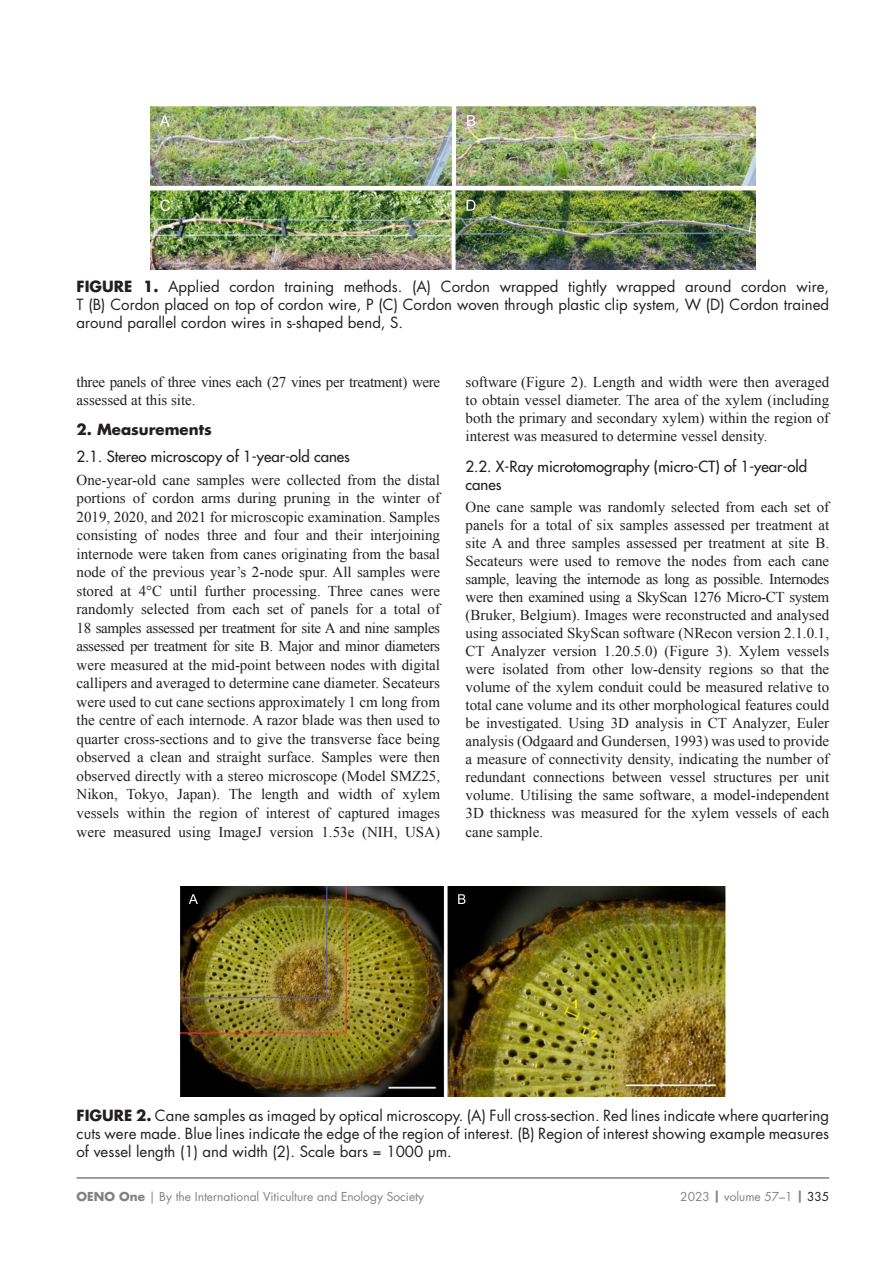
<style>
.page{position:relative;width:893px;height:1263px;background:#fff}
.page>*{position:absolute;margin:0;border:0;box-sizing:border-box;transform-origin:0 0}
.CORPS_texte_courant{font:15px/18px "Times New Roman";color:#231f20;text-align:justify}
.CORPS_FIGURE-Titre5{font:15px/18px "Futura Std";color:#231f20;text-align:justify}
.CORPS_TITRE_3_sous-p{font:500 15px/18px "Futura Std";color:#231f20}
.CORPS_texte_courant-2{font:15px/18.5px "Times New Roman";letter-spacing:-.025em;color:#231f20}
.CORPS_TITRE_2-paragr{font:700 15px "Futura Std";color:#231f20}
.t1{font:12px "Futura Std";color:#808285}
.s1{font-weight:700}
.s2{color:#231f20}
</style>
<div class="page">
<hr style="left:77px;top:1177px;width:752px;height:2px;background:#808285">
<img style="left:150px;top:106px;width:606px;height:164px">
<img style="left:180px;top:886px;width:546px;height:211px">
<p class="CORPS_FIGURE-Titre5" style="left:77px;top:278px;width:754px"><span class="s1">FIGURE 1.</span> Applied cordon training methods. (A) Cordon wrapped tightly wrapped around cordon wire, T (B) Cordon placed on top of cordon wire, P (C) Cordon woven through plastic clip system, W (D) Cordon trained around parallel cordon wires in s-shaped bend, S.</p>
<p class="CORPS_texte_courant-2" style="left:77px;top:372px;width:365px">three panels of three vines each (27 vines per treatment) were assessed at this site.</p>
<p class="CORPS_TITRE_2-paragr" style="left:77px;top:419px;width:137px">2. Measurements</p>
<p class="CORPS_TITRE_3_sous-p" style="left:77px;top:448px;width:275px">2.1. Stereo microscopy of 1-year-old canes</p>
<p class="CORPS_texte_courant" style="left:77px;top:470px;width:365px;line-height:18.5px">One-year-old cane samples were collected from the distal portions of cordon arms during pruning in the winter of 2019, 2020, and 2021 for microscopic examination. Samples consisting of nodes three and four and their interjoining internode were taken from canes originating from the basal node of the previous year’s 2-node spur. All samples were stored at 4°C until further processing. Three canes were randomly selected from each set of panels for a total of 18 samples assessed per treatment for site A and nine samples assessed per treatment for site B. Major and minor diameters were measured at the mid-point between nodes with digital callipers and averaged to determine cane diameter. Secateurs were used to cut cane sections approximately 1 cm long from the centre of each internode. A razor blade was then used to quarter cross-sections and to give the transverse face being observed a clean and straight surface. Samples were then observed directly with a stereo microscope (Model SMZ25, Nikon, Tokyo, Japan). The length and width of xylem vessels within the region of interest of captured images were measured using ImageJ version 1.53e (NIH, USA)</p>
<p class="CORPS_texte_courant" style="left:466px;top:372px;width:365px">software (Figure 2). Length and width were then averaged to obtain vessel diameter. The area of the xylem (including both the primary and secondary xylem) within the region of interest was measured to determine vessel density.</p>
<p class="CORPS_TITRE_3_sous-p" style="left:466px;top:457px;width:343px">2.2. X-Ray microtomography (micro-CT) of 1-year-old canes</p>
<p class="CORPS_texte_courant" style="left:466px;top:498px;width:365px">One cane sample was randomly selected from each set of panels for a total of six samples assessed per treatment at site A and three samples assessed per treatment at site B.<br>Secateurs were used to remove the nodes from each cane sample, leaving the internode as long as possible. Internodes were then examined using a SkyScan 1276 Micro-CT system (Bruker, Belgium). Images were reconstructed and analysed using associated SkyScan software (NRecon version 2.1.0.1, CT Analyzer version 1.20.5.0) (Figure 3). Xylem vessels were isolated from other low-density regions so that the volume of the xylem conduit could be measured relative to total cane volume and its other morphological features could be investigated. Using 3D analysis in CT Analyzer, Euler analysis (Odgaard and Gundersen, 1993) was used to provide a measure of connectivity density, indicating the number of redundant connections between vessel structures per unit volume. Utilising the same software, a model-independent 3D thickness was measured for the xylem vessels of each cane sample.</p>
<p class="CORPS_FIGURE-Titre5" style="left:77px;top:1106px;width:754px"><span class="s1">FIGURE 2.</span> Cane samples as imaged by optical microscopy. (A) Full cross-section. Red lines indicate where quartering cuts were made. Blue lines indicate the edge of the region of interest. (B) Region of interest showing example measures of vessel length (1) and width (2). Scale bars = 1000 µm.</p>
<p class="t1" style="left:77px;top:1188px;width:349px"><span class="s1">OENO One</span> | By the International Viticulture and Enology Society</p>
<p class="t1" style="left:680px;top:1188px;width:150px">2023 <span class="s1">|</span> volume 57–1 <span class="s1">|</span> <span class="s2">335</span></p>
</div>
